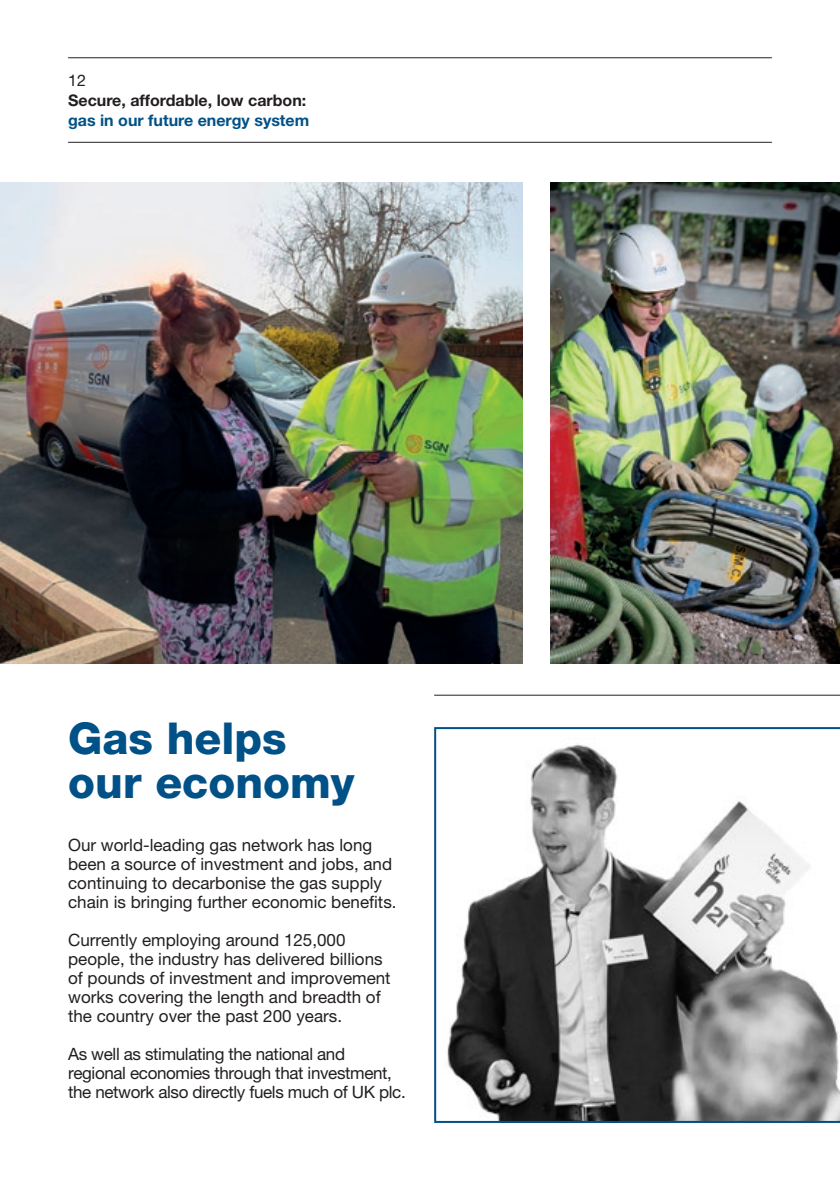
<style>
.page{position:relative;width:840px;height:1191px;background:#fff}
.page>*{position:absolute;margin:0;border:0;box-sizing:border-box;transform-origin:0 0}
.t1{font:800 44px/44px "Helvetica Neue LT";color:#005187}
.t2{font:17px/19px "Helvetica Neue LT";color:#231f20}
.t3{font:17px/19px "Helvetica Neue LT";letter-spacing:-.02em;color:#231f20}
.t4{font:700 16px "Helvetica Neue LT";color:#231f20}
.t5{font:700 16px "Helvetica Neue LT";color:#005187}
.t6{font:16px "Helvetica Neue LT";color:#231f20}
</style>
<div class="page">
<hr style="left:68px;top:57px;width:703px;height:1px;background:#231f20">
<hr style="left:68px;top:142px;width:703px;height:1px;background:#231f20">
<img style="left:0;top:182px;width:522px;height:481px">
<img style="left:550px;top:182px;width:289px;height:481px">
<hr style="left:434px;top:695px;width:405px;height:1px;background:#231f20">
<svg style="left:434px;top:727px;width:405px;height:396px"></svg>
<p class="t6" style="left:68px;top:71px;width:19px">12</p>
<p class="t4" style="left:68px;top:91px;width:239px">Secure, affordable, low carbon:</p>
<p class="t5" style="left:68px;top:111px;width:242px">gas in our future energy system</p>
<h1 class="t1" style="left:68px;top:716px;width:288px">Gas helps our economy</h1>
<p class="t2" style="left:68px;top:835px;width:330px">Our world-leading gas network has long been a source of investment and jobs, and continuing to decarbonise the gas supply chain is bringing further economic benefits.</p>
<p class="t2" style="left:68px;top:930px;width:324px">Currently employing around 125,000 people, the industry has delivered billions of pounds of investment and improvement works covering the length and breadth of the country over the past 200 years.</p>
<p class="t3" style="left:68px;top:1044px;width:339px">As well as stimulating the national and regional economies through that investment, the network also directly fuels much of UK plc.</p>
</div>
